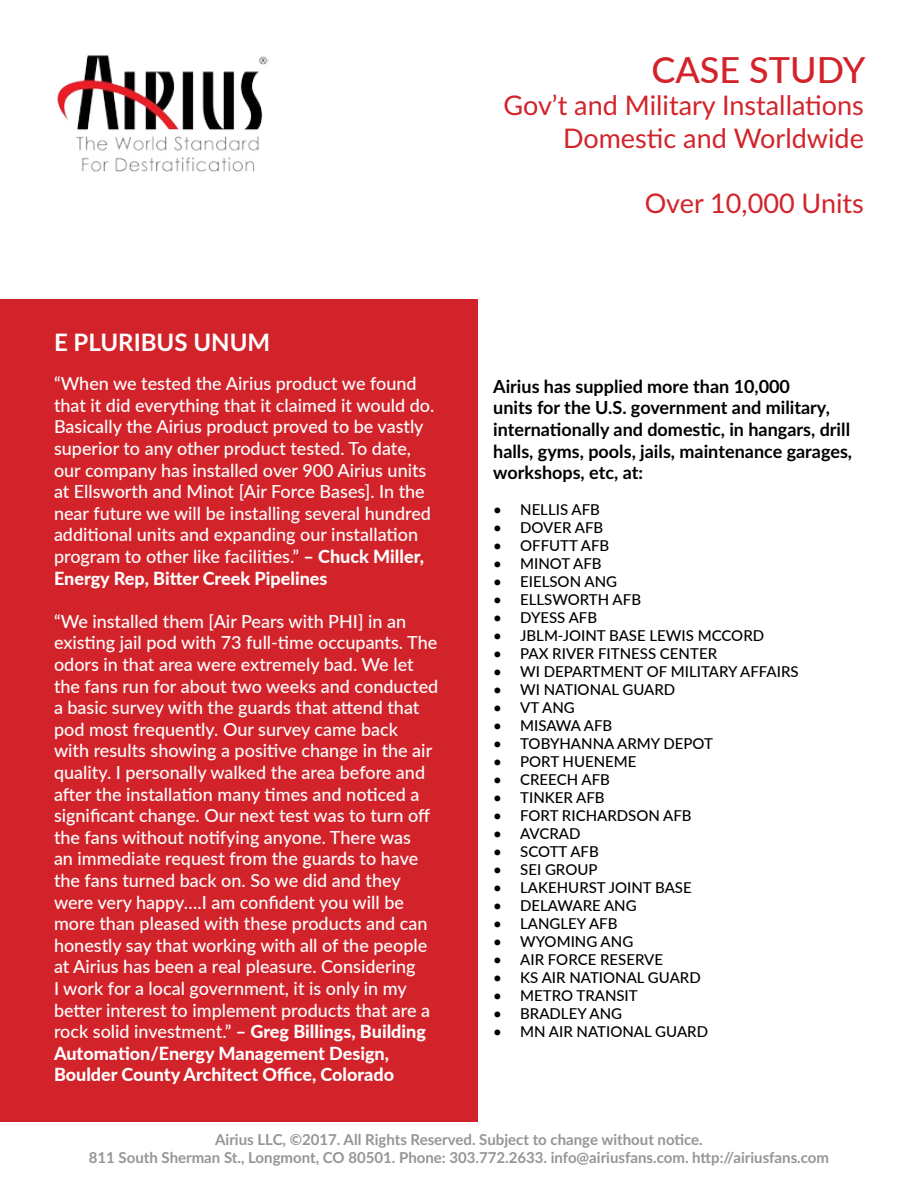
<style>
.page{position:relative;width:918px;height:1188px;background:#fff}
.page>*{position:absolute;margin:0;border:0;box-sizing:border-box;transform-origin:0 0}
.t1{font:500 36px "Lato";color:#d2232a}
.t2{font:27px/32.4px "Lato";color:#d2232a;text-align:right}
.t3{font:700 24px "Lato";color:#fff}
.t4{font:500 18px/21.6px "Lato";color:#fff}
.t5{font:700 18px/21.6px "Lato";color:#000}
.t6{font:500 15px "Lato";color:#000}
.t7{font:700 15px/18px "Lato";color:#939598;text-align:center}
.s1{font-weight:800}
</style>
<div class="page">
<img style="left:57px;top:55px;width:211px;height:117px">
<div style="left:0;top:299px;width:477px;height:822px;background:#d2232a"></div>
<h1 class="t1" style="left:651px;top:44px;width:216px">CASE STUDY</h1>
<h2 class="t2" style="left:504px;top:88px;width:362px">Gov’t and Military Installations<br>Domestic and Worldwide</h2>
<h3 class="t3" style="left:54px;top:324px;width:218px">E PLURIBUS UNUM</h3>
<p class="t4" style="left:54px;top:372px;width:382px">“When we tested the Airius product we found that it did everything that it claimed it would do.<br>Basically the Airius product proved to be vastly superior to any other product tested. To date, our company has installed over 900 Airius units at Ellsworth and Minot [Air Force Bases]. In the near future we will be installing several hundred additional units and expanding our installation program to other like facilities.” <span class="s1">– Chuck Miller, Energy Rep, Bitter Creek Pipelines</span></p>
<p class="t4" style="left:54px;top:610px;width:386px">“We installed them [Air Pears with PHI] in an existing jail pod with 73 full-time occupants. The odors in that area were extremely bad. We let the fans run for about two weeks and conducted a basic survey with the guards that attend that pod most frequently. Our survey came back<br>with results showing a positive change in the air quality. I personally walked the area before and after the installation many times and noticed a significant change. Our next test was to turn off the fans without notifying anyone. There was<br>an immediate request from the guards to have the fans turned back on. So we did and they were very happy….I am confident you will be more than pleased with these products and can honestly say that working with all of the people at Airius has been a real pleasure. Considering<br>I work for a local government, it is only in my better interest to implement products that are a rock solid investment.” <span class="s1">– Greg Billings, Building Automation/Energy Management Design, Boulder County Architect Office, Colorado</span></p>
<h2 class="t2" style="left:645px;top:185px;width:221px">Over 10,000 Units</h2>
<p class="t5" style="left:493px;top:375px;width:360px">Airius has supplied more than 10,000<br>units for the U.S. government and military, internationally and domestic, in hangars, drill halls, gyms, pools, jails, maintenance garages, workshops, etc, at:</p>
<p class="t6" style="left:493px;top:499px;width:108px">• NELLIS AFB</p>
<p class="t6" style="left:493px;top:517px;width:112px">• DOVER AFB</p>
<p class="t6" style="left:493px;top:535px;width:118px">• OFFUTT AFB</p>
<p class="t6" style="left:493px;top:553px;width:110px">• MINOT AFB</p>
<p class="t6" style="left:493px;top:571px;width:125px">• EIELSON ANG</p>
<p class="t6" style="left:493px;top:589px;width:149px">• ELLSWORTH AFB</p>
<p class="t6" style="left:493px;top:607px;width:105px">• DYESS AFB</p>
<p class="t6" style="left:493px;top:625px;width:273px">• JBLM-JOINT BASE LEWIS MCCORD</p>
<p class="t6" style="left:493px;top:643px;width:225px">• PAX RIVER FITNESS CENTER</p>
<p class="t6" style="left:493px;top:661px;width:307px">• WI DEPARTMENT OF MILITARY AFFAIRS</p>
<p class="t6" style="left:493px;top:679px;width:184px">• WI NATIONAL GUARD</p>
<p class="t6" style="left:493px;top:697px;width:83px">• VT ANG</p>
<p class="t6" style="left:493px;top:715px;width:121px">• MISAWA AFB</p>
<p class="t6" style="left:493px;top:733px;width:221px">• TOBYHANNA ARMY DEPOT</p>
<p class="t6" style="left:493px;top:751px;width:145px">• PORT HUENEME</p>
<p class="t6" style="left:493px;top:769px;width:118px">• CREECH AFB</p>
<p class="t6" style="left:493px;top:787px;width:113px">• TINKER AFB</p>
<p class="t6" style="left:493px;top:805px;width:200px">• FORT RICHARDSON AFB</p>
<p class="t6" style="left:493px;top:823px;width:89px">• AVCRAD</p>
<p class="t6" style="left:493px;top:841px;width:107px">• SCOTT AFB</p>
<p class="t6" style="left:493px;top:859px;width:106px">• SEI GROUP</p>
<p class="t6" style="left:493px;top:877px;width:200px">• LAKEHURST JOINT BASE</p>
<p class="t6" style="left:493px;top:895px;width:145px">• DELAWARE ANG</p>
<p class="t6" style="left:493px;top:913px;width:126px">• LANGLEY AFB</p>
<p class="t6" style="left:493px;top:931px;width:142px">• WYOMING ANG</p>
<p class="t6" style="left:493px;top:949px;width:171px">• AIR FORCE RESERVE</p>
<p class="t6" style="left:493px;top:967px;width:209px">• KS AIR NATIONAL GUARD</p>
<p class="t6" style="left:493px;top:985px;width:146px">• METRO TRANSIT</p>
<p class="t6" style="left:493px;top:1003px;width:130px">• BRADLEY ANG</p>
<p class="t6" style="left:493px;top:1021px;width:216px">• MN AIR NATIONAL GUARD</p>
<p class="t7" style="left:89px;top:1129px;width:742px">Airius LLC, ©2017. All Rights Reserved. Subject to change without notice.<br>811 South Sherman St., Longmont, CO 80501. Phone: 303.772.2633. info@airiusfans.com. http://airiusfans.com</p>
</div>
